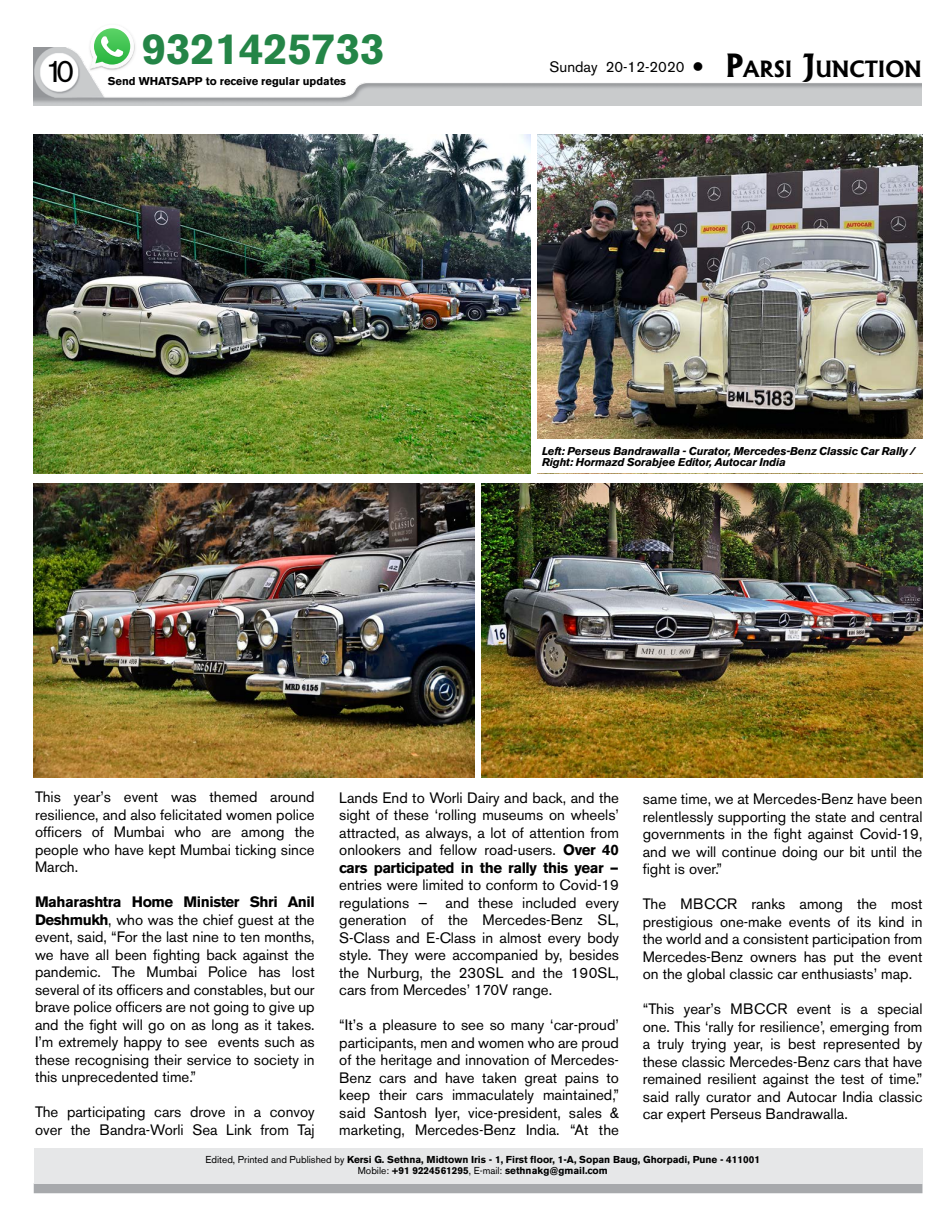
<style>
.page{position:relative;width:945px;height:1215px;background:#fff}
.page>*{position:absolute;margin:0;border:0;box-sizing:border-box;transform-origin:0 0}
.t1{font:700 43.38px "Akzidenz Grotesk BE";color:#248547}
.t2{font:31.25px "Akzidenz Grotesk BE";color:#000}
.t3{font:15px/17.5px "Akzidenz Grotesk BE";color:#000;text-align:justify}
.t4{font:italic 700 11.25px/11.2px "Akzidenz Grotesk BE";letter-spacing:-.02em;color:#000}
.t5{font:700 11.25px "Akzidenz Grotesk BE";color:#000}
.t6{font:700 10px/11.2px "Akzidenz Grotesk BE";color:#000;text-align:center}
.s1{font-family:"Albertus";font-weight:700;font-size:30.62px}
.s2{font-family:"Albertus";font-weight:700;font-size:21.5px}
.s3{font-weight:700}
.s4{font-weight:400}
</style>
<div class="page">
<img style="left:34px;top:48px;width:887px;height:58px">
<div style="left:34px;top:1183px;width:888px;height:10px;background:#a7a9ac"></div>
<img style="left:86px;top:48px;width:52px;height:25px">
<img style="left:89px;top:42px;width:46px;height:28px">
<svg style="left:90px;top:28px;width:44px;height:41px"></svg>
<img style="left:34px;top:484px;width:440px;height:294px">
<img style="left:482px;top:484px;width:440px;height:294px">
<img style="left:34px;top:135px;width:496px;height:338px">
<img style="left:538px;top:135px;width:384px;height:304px">
<div style="left:34px;top:1148px;width:889px;height:35px;background:#e6e7e8"></div>
<h2 class="t2" style="left:45px;top:52px;width:30px">10</h2>
<h1 class="t1" style="left:142px;top:24px;width:244px">9321425733</h1>
<p class="t5" style="left:108px;top:75px;width:240px">Send WHATSAPP to receive regular updates</p>
<p class="t3" style="left:550px;top:58px;width:374px">Sunday 20-12-2020 ● <span class="s1">P</span><span class="s2">ARSI</span> <span class="s1">J</span><span class="s2">UNCTION</span></p>
<p class="t4" style="left:542px;top:445px;width:375px">Left: Perseus Bandrawalla - Curator, Mercedes-Benz Classic Car Rally /<br>Right: Hormazd Sorabjee Editor, Autocar India</p>
<p class="t3" style="left:35px;top:788px;width:281px">This year’s event was themed around resilience, and also felicitated women police officers of Mumbai who are among the people who have kept Mumbai ticking since March.</p>
<p class="t3" style="left:35px;top:893px;width:281px"><span class="s3">Maharashtra Home Minister Shri Anil Deshmukh</span>, who was the chief guest at the event, said, “For the last nine to ten months, we have all been fighting back against the pandemic. The Mumbai Police has lost several of its officers and constables, but our brave police officers are not going to give up and the fight will go on as long as it takes.<br>I’m extremely happy to see events such as these recognising their service to society in this unprecedented time.”</p>
<p class="t3" style="left:35px;top:1103px;width:281px">The participating cars drove in a convoy over the Bandra-Worli Sea Link from Taj</p>
<p class="t3" style="left:339px;top:789px;width:281px">Lands End to Worli Dairy and back, and the sight of these ‘rolling museums on wheels’ attracted, as always, a lot of attention from onlookers and fellow road-users. <span class="s3">Over 40 cars participated in the rally this year —</span></p>
<p class="t3" style="left:339px;top:876px;width:281px">entries were limited to conform to Covid-19 regulations — and these included every generation of the Mercedes-Benz SL, S-Class and E-Class in almost every body style. They were accompanied by, besides the Nurburg, the 230SL and the 190SL, cars from Mercedes’ 170V range.</p>
<p class="t3" style="left:339px;top:1016px;width:281px">“It’s a pleasure to see so many ‘car-proud’ participants, men and women who are proud of the heritage and innovation of Mercedes-Benz cars and have taken great pains to keep their cars immaculately maintained,” said Santosh Iyer, vice-president, sales &amp; marketing, Mercedes-Benz India. “At the</p>
<p class="t3" style="left:643px;top:790px;width:281px">same time, we at Mercedes-Benz have been relentlessly supporting the state and central governments in the fight against Covid-19, and we will continue doing our bit until the fight is over.”</p>
<p class="t3" style="left:643px;top:895px;width:281px">The MBCCR ranks among the most prestigious one-make events of its kind in the world and a consistent participation from Mercedes-Benz owners has put the event on the global classic car enthusiasts’ map.</p>
<p class="t3" style="left:643px;top:1001px;width:281px">“This year’s MBCCR event is a special one. This ‘rally for resilience’, emerging from a truly trying year, is best represented by these classic Mercedes-Benz cars that have remained resilient against the test of time.” said rally curator and Autocar India classic car expert Perseus Bandrawalla.</p>
<p class="t6" style="left:206px;top:1154px;width:556px"><span class="s4">Edited, Printed and Published by</span> Kersi G. Sethna, Midtown Iris - 1, First floor, 1-A, Sopan Baug, Ghorpadi, Pune - 411001<br><span class="s4">Mobile:</span> +91 9224561295<span class="s4">, E-mail:</span> sethnakg@gmail.com</p>
</div>
